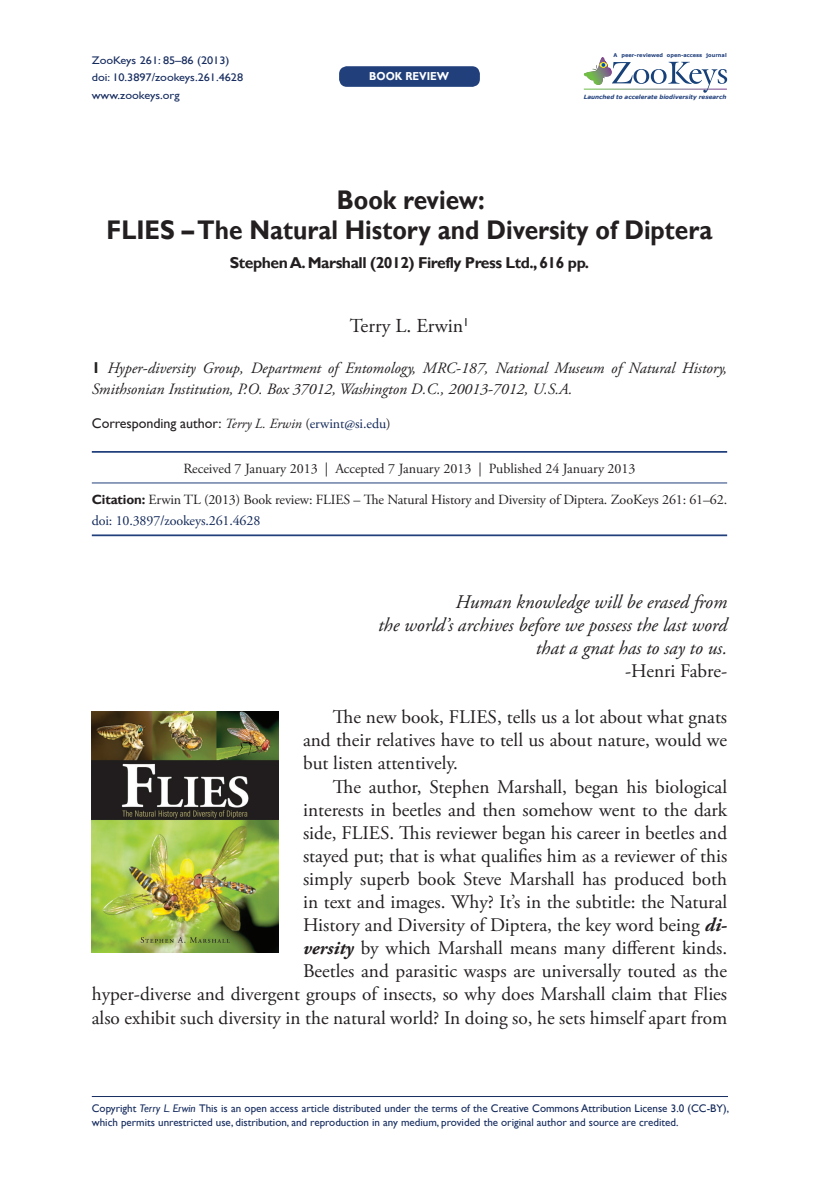
<style>
.page{position:relative;width:819px;height:1191px;background:#fff}
.page>*{position:absolute;margin:0;border:0;box-sizing:border-box;transform-origin:0 0}
.t1{font:700 26.95px/29.4px "Gill Sans";color:#231f20;text-align:center;scale:.91 1}
.t2{font:19.78px "Adobe Garamond Pro";color:#231f20}
.t3{font:19.25px/23.1px "Adobe Garamond Pro";color:#231f20;text-align:justify}
.t4{font:italic 19.25px/23.1px "Adobe Garamond Pro";color:#231f20;text-align:right}
.t5{font:italic 15.75px/21px "Adobe Garamond Pro";color:#231f20}
.t6{font:700 15.75px "Gill Sans";letter-spacing:-.03em;color:#231f20}
.t7{font:14px/21px "Adobe Garamond Pro";letter-spacing:-.01em;color:#231f20}
.t8{font:14px "Gill Sans";letter-spacing:-.005em;color:#231f20}
.t9{font:700 11.55px "Gill Sans";color:#fff;scale:.91 1}
.t10{font:11.03px/14.7px "Gill Sans";color:#162c5f}
.t11{font:11.03px/17.5px "Gill Sans";color:#162c5f;scale:1.11 1}
.t12{font:italic 700 5.77px "Verdana";color:#203f7b}
.t13{font:700 5.25px "Verdana";color:#203f7b}
.s1{font-family:"Gill Sans";font-weight:700;font-style:normal}
.s2{font-family:"Adobe Garamond Pro";font-style:italic}
.s3{font-family:"Adobe Garamond Pro"}
.s4{font-family:"Adobe Garamond Pro";color:#122859}
.s5{font-family:"Gill Sans";font-weight:700;font-size:13.3px}
.s6{color:#122859}
.s7{font-weight:700;font-style:italic}
.s8{font-style:italic}
</style>
<div class="page">
<hr style="left:92px;top:451px;width:635px;height:2px;background:#203f7b">
<hr style="left:92px;top:482px;width:635px;height:1px;background:#203f7b">
<hr style="left:92px;top:534px;width:635px;height:2px;background:#203f7b">
<hr style="left:92px;top:1096px;width:636px;height:1px;background:#162c5f">
<div style="left:340px;top:67px;width:139px;height:19px;background:#203f7b;border-radius:7px"></div>
<div style="left:339px;top:66px;width:141px;height:21px;border:2px solid #203f7b;border-radius:7px"></div>
<svg style="left:584px;top:57px;width:143px;height:36px"></svg>
<img style="left:92px;top:711px;width:186px;height:241px">
<p class="t11" style="left:92px;top:51px;width:138px">ZooKeys 261: 85–86 (2013) doi: 10.3897/zookeys.261.4628 www.zookeys.org</p>
<p class="t9" style="left:369px;top:69px;width:89px">Book Review</p>
<p class="t13" style="left:613px;top:51px;width:115px">A peer-reviewed open-access journal</p>
<p class="t12" style="left:583px;top:93px;width:144px">Launched to accelerate biodiversity research</p>
<h1 class="t1" style="left:107px;top:185px;width:667px">Book review:<br>FLIES – The Natural History and Diversity of Diptera</h1>
<p class="t6" style="left:230px;top:253px;width:361px">Stephen A. Marshall (2012) Firefly Press Ltd., 616 pp.</p>
<p class="t2" style="left:350px;top:314px;width:121px">Terry L. Erwin<sup>1</sup></p>
<p class="t5" style="left:92px;top:358px;width:636px"><span class="s1">1</span> Hyper-diversity Group, Department of Entomology, MRC-187, National Museum of Natural History,<br>Smithsonian Institution, P.O. Box 37012, Washington D.C., 20013-7012, U.S.A.</p>
<p class="t8" style="left:92px;top:415px;width:300px">Corresponding author: <span class="s2">Terry L. Erwin</span> <span class="s3">(</span><span class="s4">erwint@si.edu</span><span class="s3">)</span></p>
<p class="t7" style="left:183px;top:458px;width:454px">Received 7 January 2013 | Accepted 7 January 2013 | Published 24 January 2013</p>
<p class="t7" style="left:92px;top:489px;width:636px"><span class="s5">Citation:</span> Erwin TL (2013) Book review: FLIES – The Natural History and Diversity of Diptera. ZooKeys 261: 61–62. <span class="s6">doi: 10.3897/zookeys.261.4628</span></p>
<p class="t4" style="left:378px;top:590px;width:350px">Human knowledge will be erased from<br>the world’s archives before we possess the last word that a gnat has to say to us.</p>
<p class="t3" style="left:625px;top:660px;width:104px">-Henri Fabre-</p>
<p class="t3" style="left:303px;top:706px;width:425px;text-indent:30px">The new book, FLIES, tells us a lot about what gnats and their relatives have to tell us about nature, would we but listen attentively.</p>
<p class="t3" style="left:92px;top:775px;width:637px;text-align:right">The author, Stephen Marshall, began his biological<br>interests in beetles and then somehow went to the dark<br>side, FLIES. This reviewer began his career in beetles and<br>stayed put; that is what qualifies him as a reviewer of this<br>simply superb book Steve Marshall has produced both<br>in text and images. Why? It’s in the subtitle: the Natural<br>History and Diversity of Diptera, the key word being <span class="s7">di-<br>versity</span> by which Marshall means many different kinds.<br>Beetles and parasitic wasps are universally touted as the<br>hyper-diverse and divergent groups of insects, so why does Marshall claim that Flies also exhibit such diversity in the natural world? In doing so, he sets himself apart from</p>
<p class="t10" style="left:92px;top:1100px;width:638px">Copyright <span class="s8">Terry L. Erwin</span> This is an open access article distributed under the terms of the <span class="s6">Creative Commons Attribution License 3.0 (CC-BY)</span>, which permits unrestricted use, distribution, and reproduction in any medium, provided the original author and source are credited.</p>
</div>
